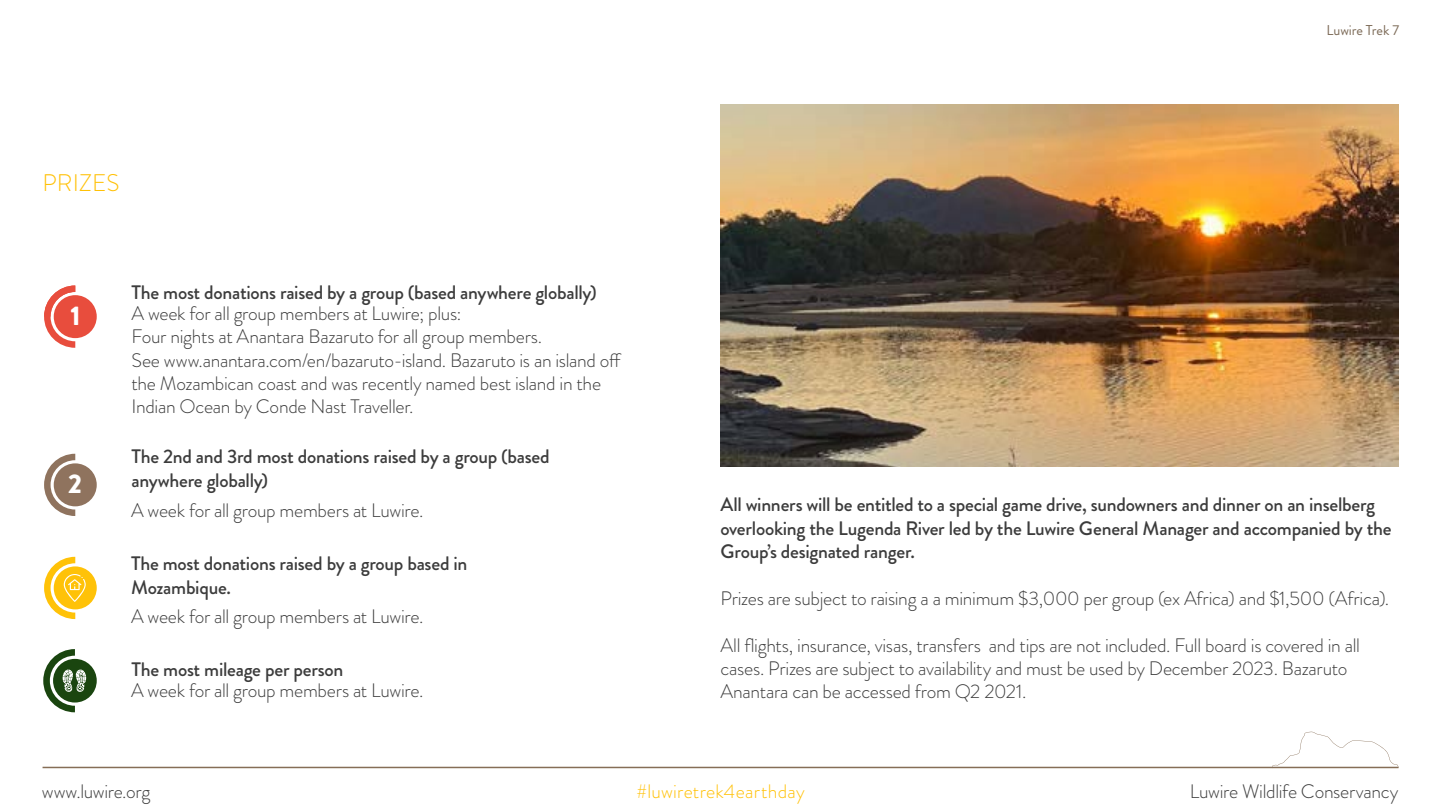
<style>
.page{position:relative;width:1441px;height:810px;background:#fff}
.page>*{position:absolute;margin:0;border:0;box-sizing:border-box;transform-origin:0 0}
.t1{font:900 27px "Brandon Grotesque";color:#fff}
.t2{font:300 24px "Brandon Grotesque";letter-spacing:.005em;color:#ffc107}
.t3{font:300 19.5px/23.4px "Brandon Grotesque";letter-spacing:-.015em;color:#3c3c3c}
.t4{font:500 19.5px/23.4px "Brandon Grotesque";letter-spacing:-.015em;color:#3c3c3c}
.t5{font:300 19.5px "Brandon Grotesque";letter-spacing:.01em;color:#ffc107}
.t6{font:14.25px "Brandon Grotesque";letter-spacing:-.005em;color:#7d6b58}
</style>
<div class="page">
<hr style="left:43px;top:767px;width:1354px;height:1px;background:#866e57">
<svg style="left:1271px;top:732px;width:126px;height:35px"></svg>
<svg style="left:44px;top:286px;width:31px;height:62px"></svg>
<div style="left:54px;top:295px;width:43px;height:43px;background:#e84d3d;border-radius:50%"></div>
<svg style="left:44px;top:454px;width:31px;height:62px"></svg>
<div style="left:54px;top:463px;width:43px;height:43px;background:#8f735e;border-radius:50%"></div>
<div style="left:54px;top:566px;width:43px;height:43px;background:#ffc208;border-radius:50%"></div>
<div style="left:53px;top:659px;width:44px;height:44px;background:#1a450f;border-radius:50%"></div>
<svg style="left:44px;top:557px;width:42px;height:62px"></svg>
<svg style="left:43px;top:649px;width:43px;height:63px"></svg>
<img style="left:720px;top:104px;width:677px;height:363px">
<p class="t2" style="left:43px;top:166px;width:78px">PRIZES</p>
<h1 class="t1" style="left:70px;top:296px;width:12px">1</h1>
<h1 class="t1" style="left:68px;top:464px;width:15px">2</h1>
<p class="t4" style="left:131px;top:281px;width:467px">The most donations raised by a group (based anywhere globally)</p>
<p class="t3" style="left:131px;top:302px;width:491px">A week for all group members at Luwire; plus:<br>Four nights at Anantara Bazaruto for all group members.<br>See www.anantara.com/en/bazaruto-island. Bazaruto is an island off the Mozambican coast and was recently named best island in the Indian Ocean by Conde Nast Traveller.</p>
<p class="t4" style="left:131px;top:445px;width:419px">The 2nd and 3rd most donations raised by a group (based anywhere globally)</p>
<p class="t3" style="left:131px;top:498px;width:294px">A week for all group members at Luwire.</p>
<p class="t4" style="left:131px;top:552px;width:338px">The most donations raised by a group based in<br>Mozambique.</p>
<p class="t3" style="left:131px;top:604px;width:294px">A week for all group members at Luwire.</p>
<p class="t4" style="left:131px;top:658px;width:213px">The most mileage per person</p>
<p class="t3" style="left:131px;top:678px;width:294px">A week for all group members at Luwire.</p>
<p class="t6" style="left:1326px;top:21px;width:74px">Luwire Trek 7</p>
<p class="t4" style="left:720px;top:493px;width:672px">All winners will be entitled to a special game drive, sundowners and dinner on an inselberg overlooking the Lugenda River led by the Luwire General Manager and accompanied by the<br>Group’s designated ranger.</p>
<p class="t3" style="left:720px;top:586px;width:670px">Prizes are subject to raising a a minimum $3,000 per group (ex Africa) and $1,500 (Africa).</p>
<p class="t3" style="left:720px;top:633px;width:640px">All flights, insurance, visas, transfers and tips are not included. Full board is covered in all cases. Prizes are subject to availability and must be used by December 2023. Bazaruto<br>Anantara can be accessed from Q2 2021.</p>
<p class="t3" style="left:42px;top:779px;width:110px">www.luwire.org</p>
<p class="t5" style="left:636px;top:778px;width:170px">#luwiretrek4earthday</p>
<p class="t3" style="left:1189px;top:779px;width:210px">Luwire Wildlife Conservancy</p>
</div>
